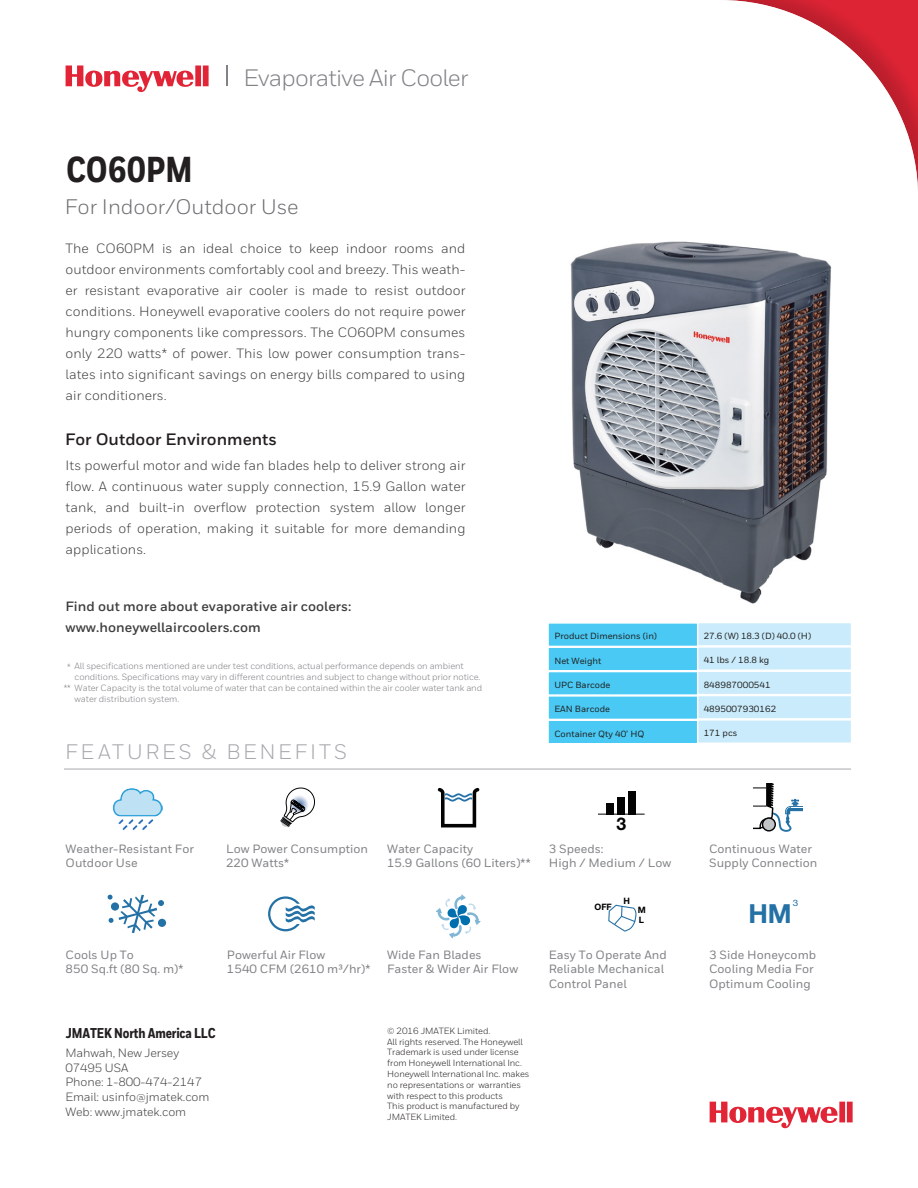
<style>
.page{position:relative;width:918px;height:1188px;background:#fff}
.page>*{position:absolute;margin:0;border:0;box-sizing:border-box;transform-origin:0 0}
.t1{font:800 36px "Honeywell Cond";color:#231f20}
.t2{font:700 26.25px "Helvetica Neue LT Pro";color:#2471a6}
.t3{font:23.7px "Honeywell Sans";letter-spacing:-.03em;color:#808285}
.t4{font:21px "Honeywell Sans";color:#6c6d70}
.t5{font:21px "Honeywell Sans";letter-spacing:.13em;color:#a8a9ad}
.t6{font:700 17.55px "Helvetica Neue LT Pro";color:#030303}
.t7{font:700 16.5px "Honeywell Sans";color:#231f20}
.t8{font:800 14.25px "Honeywell Cond";letter-spacing:-.01em;color:#231f20}
.t9{font:13.5px/21px "Honeywell Sans";letter-spacing:.005em;color:#3e3e3f;text-align:justify}
.t10{font:700 13.5px/21px "Honeywell Sans";letter-spacing:.005em;color:#3e3e3f}
.t11{font:500 12px/14.4px "Honeywell Sans";letter-spacing:.005em;color:#808285}
.t12{font:12px/14.7px "Honeywell Sans";letter-spacing:-.01em;color:#3e3e3f}
.t13{font:9px "Honeywell Sans";letter-spacing:-.01em;color:#7c7e81}
.t14{font:9px/10.8px "Honeywell Sans";letter-spacing:-.01em;color:#231f20}
.t15{font:500 9px "Honeywell Sans";color:#212222}
.t16{font:700 8.85px/10.6px "Helvetica Neue LT Pro";color:#030303}
.t17{font:8.85px "Helvetica Neue LT Pro";color:#2471a6;scale:1.12 1}
</style>
<div class="page">
<img style="left:113px;top:788px;width:49px;height:42px">
<svg style="left:108px;top:895px;width:56px;height:38px"></svg>
<svg style="left:280px;top:787px;width:35px;height:40px"></svg>
<svg style="left:268px;top:896px;width:47px;height:35px"></svg>
<svg style="left:438px;top:788px;width:42px;height:39px"></svg>
<div style="left:629px;top:791px;width:7px;height:23px;background:#030303"></div>
<div style="left:618px;top:797px;width:7px;height:17px;background:#030303"></div>
<div style="left:606px;top:803px;width:8px;height:11px;background:#030303"></div>
<hr style="left:598px;top:814px;width:47px;height:1px;background:#030303">
<svg style="left:608px;top:904px;width:29px;height:28px"></svg>
<svg style="left:754px;top:783px;width:49px;height:49px"></svg>
<hr style="left:64px;top:769px;width:787px;height:1px;background:#a8a9ad">
<div style="left:547px;top:622px;width:176px;height:25px;background:#49c9f4;border:1px solid #fff"></div>
<div style="left:547px;top:647px;width:176px;height:24px;background:#49c9f4;border:1px solid #fff"></div>
<div style="left:547px;top:671px;width:176px;height:25px;background:#49c9f4;border:1px solid #fff"></div>
<div style="left:547px;top:695px;width:176px;height:25px;background:#49c9f4;border:1px solid #fff"></div>
<div style="left:547px;top:720px;width:176px;height:24px;background:#49c9f4;border:1px solid #fff"></div>
<div style="left:697px;top:622px;width:155px;height:25px;background:#caebfb;border:1px solid #fff"></div>
<div style="left:697px;top:646px;width:155px;height:25px;background:#caebfb;border:1px solid #fff"></div>
<div style="left:697px;top:670px;width:155px;height:25px;background:#caebfb;border:1px solid #fff"></div>
<div style="left:697px;top:695px;width:155px;height:25px;background:#caebfb;border:1px solid #fff"></div>
<div style="left:697px;top:719px;width:155px;height:25px;background:#caebfb;border:1px solid #fff"></div>
<svg style="left:436px;top:895px;width:45px;height:43px"></svg>
<img style="left:725px;top:585px;width:38px;height:18px">
<svg style="left:570px;top:0;width:348px;height:585px"></svg>
<svg style="left:710px;top:1102px;width:143px;height:27px"></svg>
<svg style="left:66px;top:65px;width:143px;height:27px"></svg>
<svg style="left:227px;top:65px;width:1px;height:21px"></svg>
<h3 class="t3" style="left:243px;top:64px;width:227px">Evaporative Air Cooler</h3>
<h1 class="t1" style="left:66px;top:147px;width:128px">CO60PM</h1>
<h3 class="t4" style="left:65px;top:194px;width:235px">For Indoor/Outdoor Use</h3>
<p class="t9" style="left:66px;top:238px;width:401px">The CO60PM is an ideal choice to keep indoor rooms and outdoor environments comfortably cool and breezy. This weath&shy;er resistant evaporative air cooler is made to resist outdoor conditions. Honeywell evaporative coolers do not require power hungry components like compressors. The CO60PM consumes only 220 watts* of power. This low power consumption trans&shy;lates into significant savings on energy bills compared to using air conditioners.</p>
<p class="t7" style="left:65px;top:429px;width:213px">For Outdoor Environments</p>
<p class="t9" style="left:66px;top:455px;width:401px">Its powerful motor and wide fan blades help to deliver strong air flow. A continuous water supply connection, 15.9 Gallon water tank, and built-in overflow protection system allow longer periods of operation, making it suitable for more demanding applications.</p>
<p class="t10" style="left:66px;top:596px;width:287px">Find out more about evaporative air coolers: www.honeywellaircoolers.com</p>
<p class="t13" style="left:67px;top:661px;width:398px">* All specifications mentioned are under test conditions, actual performance depends on ambient</p>
<p class="t13" style="left:64px;top:682px;width:420px">** Water Capacity is the total volume of water that can be contained within the air cooler water tank and</p>
<p class="t13" style="left:75px;top:671px;width:407px">conditions. Specifications may vary in different countries and subject to change without prior notice.</p>
<p class="t13" style="left:75px;top:693px;width:106px">water distribution system.</p>
<h3 class="t5" style="left:65px;top:739px;width:283px">FEATURES &amp; BENEFITS</h3>
<p class="t15" style="left:554px;top:631px;width:104px">Product Dimensions (in)</p>
<p class="t15" style="left:704px;top:630px;width:109px">27.6 (W) 18.3 (D) 40.0 (H)</p>
<p class="t15" style="left:554px;top:655px;width:49px">Net Weight</p>
<p class="t15" style="left:704px;top:655px;width:67px">41 lbs / 18.8 kg</p>
<p class="t15" style="left:554px;top:680px;width:58px">UPC Barcode</p>
<p class="t15" style="left:554px;top:704px;width:57px">EAN Barcode</p>
<p class="t15" style="left:704px;top:703px;width:74px">4895007930162</p>
<p class="t15" style="left:554px;top:728px;width:92px">Container Qty 40’ HQ</p>
<p class="t15" style="left:704px;top:728px;width:35px">171 pcs</p>
<p class="t15" style="left:704px;top:679px;width:69px">848987000541</p>
<p class="t6" style="left:616px;top:813px;width:11px">3</p>
<p class="t11" style="left:66px;top:842px;width:130px">Weather-Resistant For<br>Outdoor Use</p>
<p class="t11" style="left:66px;top:948px;width:119px">Cools Up To<br>850 Sq.ft (80 Sq. m)*</p>
<p class="t11" style="left:226px;top:842px;width:144px">Low Power Consumption<br>220 Watts*</p>
<p class="t11" style="left:387px;top:842px;width:145px">Water Capacity<br>15.9 Gallons (60 Liters)**</p>
<p class="t11" style="left:549px;top:842px;width:124px">3 Speeds:<br>High / Medium / Low</p>
<p class="t11" style="left:709px;top:842px;width:110px">Continuous Water<br>Supply Connection</p>
<p class="t16" style="left:595px;top:901px;width:19px">OFF</p>
<p class="t16" style="left:623px;top:896px;width:8px">H</p>
<p class="t16" style="left:638px;top:904px;width:10px">M<br>L</p>
<p class="t17" style="left:793px;top:898px;width:6px">3</p>
<h2 class="t2" style="left:749px;top:898px;width:45px">HM</h2>
<p class="t11" style="left:227px;top:948px;width:145px">Powerful Air Flow<br>1540 CFM (2610 m³/hr)*</p>
<p class="t11" style="left:549px;top:948px;width:120px">Easy To Operate And<br>Reliable Mechanical<br>Control Panel</p>
<p class="t11" style="left:387px;top:948px;width:133px">Wide Fan Blades<br>Faster &amp; Wider Air Flow</p>
<p class="t11" style="left:709px;top:948px;width:109px">3 Side Honeycomb<br>Cooling Media For<br>Optimum Cooling</p>
<p class="t8" style="left:66px;top:1025px;width:151px">JMATEK North America LLC</p>
<p class="t12" style="left:65px;top:1046px;width:146px">Mahwah, New Jersey<br>07495 USA<br>Phone: 1-800-474-2147<br>Email: usinfo@jmatek.com<br>Web: www.jmatek.com</p>
<p class="t14" style="left:387px;top:1025px;width:144px">© 2016 JMATEK Limited.<br>All rights reserved. The Honeywell<br>Trademark is used under license from Honeywell International Inc.<br>Honeywell International Inc. makes no representations or warranties with respect to this products<br>This product is manufactured by<br>JMATEK Limited.</p>
</div>
